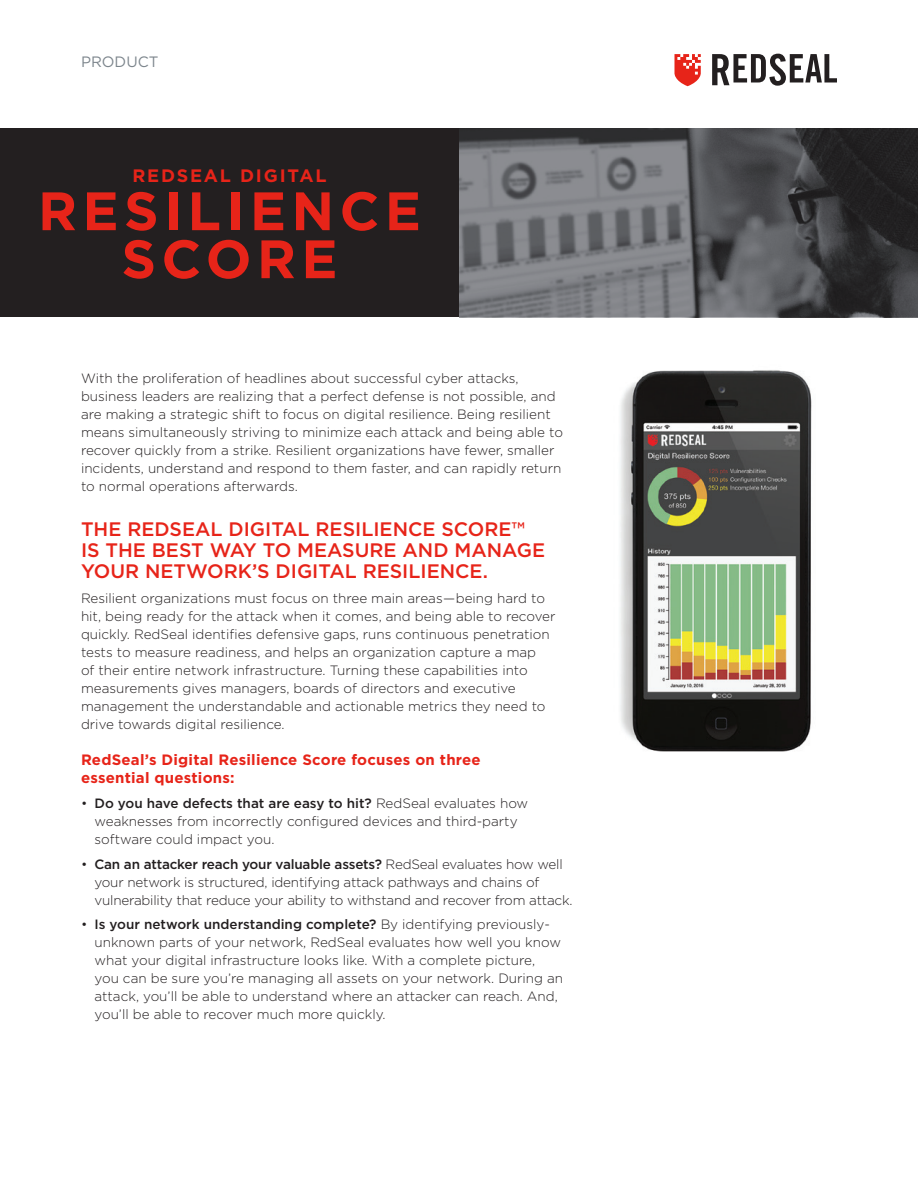
<style>
.page{position:relative;width:918px;height:1188px;background:#fff}
.page>*{position:absolute;margin:0;border:0;box-sizing:border-box;transform-origin:0 0}
.t1{font:700 54px/48px "Gotham";letter-spacing:.1em;color:#e72419;text-align:center}
.Headline{font:500 19.5px/21px "Gotham";color:#e72419}
.t2{font:700 18px "Gotham";letter-spacing:.1em;color:#e72419}
.Subhead{font:700 15px/18px "Gotham";letter-spacing:.015em;color:#e72419}
.t3{font:15px "Gotham";color:#7c858c}
.Body_Copy{font:300 13.5px/18px "Gotham";color:#231f20}
.s1{font-weight:500}
</style>
<div class="page">
<svg style="left:674px;top:54px;width:27px;height:32px"></svg>
<svg style="left:712px;top:54px;width:125px;height:32px"></svg>
<div style="left:0;top:128px;width:918px;height:189px;background:#231f20"></div>
<img style="left:459px;top:128px;width:459px;height:189px">
<img style="left:620px;top:370px;width:192px;height:382px">
<p class="t3" style="left:81px;top:53px;width:79px">PRODUCT</p>
<p class="t2" style="left:132px;top:165px;width:196px">REDSEAL DIGITAL</p>
<p class="t1" style="left:38px;top:186px;width:384px">RESILIENCE<br>SCORE</p>
<p class="Body_Copy" style="left:81px;top:369px;width:484px">With the proliferation of headlines about successful cyber attacks, business leaders are realizing that a perfect defense is not possible, and are making a strategic shift to focus on digital resilience. Being resilient means simultaneously striving to minimize each attack and being able to recover quickly from a strike. Resilient organizations have fewer, smaller incidents, understand and respond to them faster, and can rapidly return to normal operations afterwards.</p>
<p class="Headline" style="left:81px;top:518px;width:466px">THE REDSEAL DIGITAL RESILIENCE SCORE™<br>IS THE BEST WAY TO MEASURE AND MANAGE<br>YOUR NETWORK’S DIGITAL RESILIENCE.</p>
<p class="Body_Copy" style="left:81px;top:589px;width:476px">Resilient organizations must focus on three main areas—being hard to hit, being ready for the attack when it comes, and being able to recover quickly. RedSeal identifies defensive gaps, runs continuous penetration tests to measure readiness, and helps an organization capture a map<br>of their entire network infrastructure. Turning these capabilities into measurements gives managers, boards of directors and executive management the understandable and actionable metrics they need to drive towards digital resilience.</p>
<p class="Subhead" style="left:81px;top:750px;width:401px">RedSeal’s Digital Resilience Score focuses on three essential questions:</p>
<p class="Body_Copy" style="left:94px;top:794px;width:435px;text-indent:-14px">• <span class="s1">Do you have defects that are easy to hit?</span> RedSeal evaluates how weaknesses from incorrectly configured devices and third-party software could impact you.</p>
<p class="Body_Copy" style="left:94px;top:855px;width:480px;text-indent:-14px">• <span class="s1">Can an attacker reach your valuable assets?</span> RedSeal evaluates how well your network is structured, identifying attack pathways and chains of vulnerability that reduce your ability to withstand and recover from attack.</p>
<p class="Body_Copy" style="left:94px;top:915px;width:470px;text-indent:-14px">• <span class="s1">Is your network understanding complete?</span> By identifying previously&shy;unknown parts of your network, RedSeal evaluates how well you know what your digital infrastructure looks like. With a complete picture,<br>you can be sure you’re managing all assets on your network. During an attack, you’ll be able to understand where an attacker can reach. And, you’ll be able to recover much more quickly.</p>
</div>
